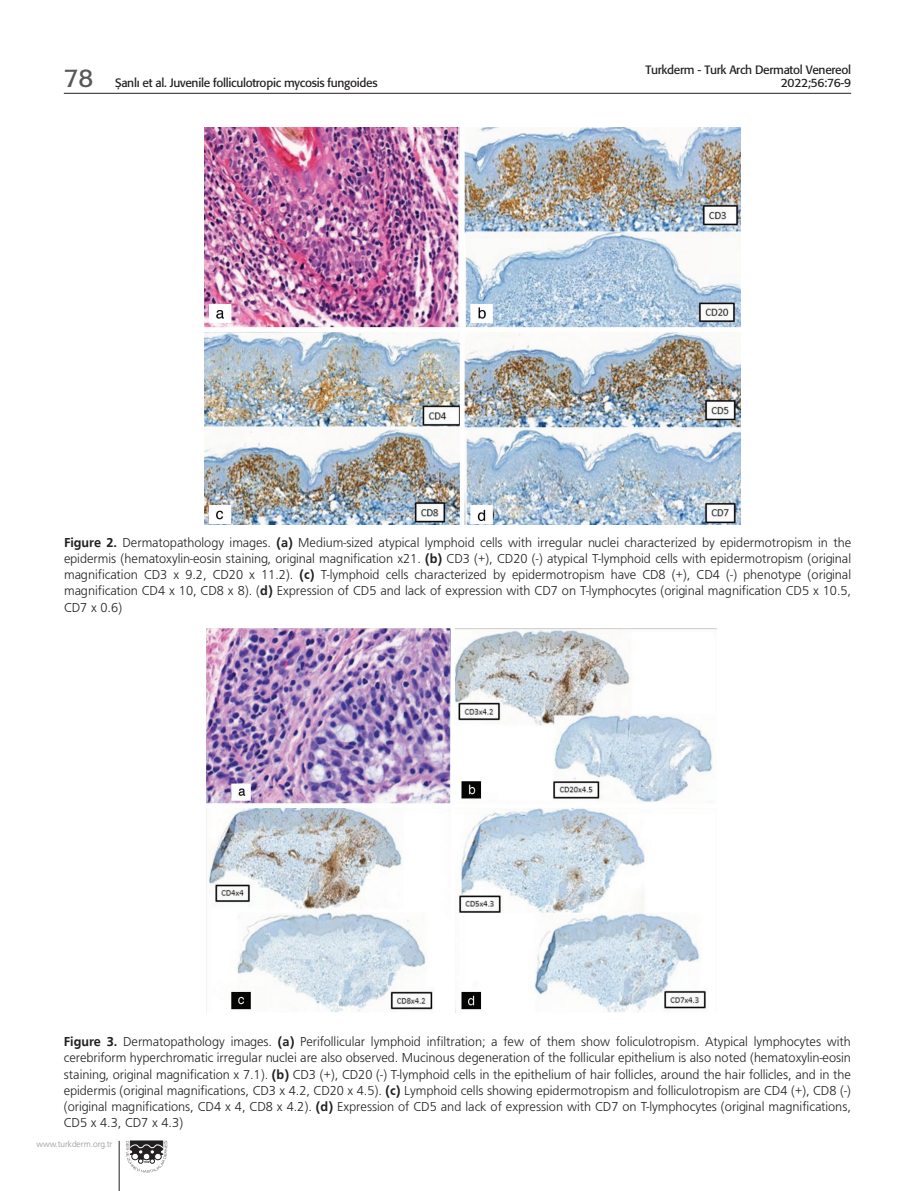
<style>
.page{position:relative;width:915px;height:1191px;background:#fff}
.page>*{position:absolute;margin:0;border:0;box-sizing:border-box;transform-origin:0 0}
.RESIM-ALTI{font:13.5px/16.2px "Frugal Normal Tr";color:#231f20;text-align:justify}
.t1{font:12px/12.8px "Formata Tr";letter-spacing:-.025em;color:#231f20;text-align:right}
.t2{font:9px "Frugal Normal Tr";letter-spacing:-.01em;color:#939598}
.s1{font-size:25.5px;color:#57585a}
.s2{font-family:"Frugal Bold Tr"}
</style>
<div class="page">
<hr style="left:119px;top:1140px;width:1px;height:51px;background:#231f20">
<hr style="left:64px;top:93px;width:786px;height:1px;background:#231f20">
<svg style="left:126px;top:1140px;width:41px;height:32px"></svg>
<img style="left:204px;top:128px;width:536px;height:396px">
<img style="left:206px;top:628px;width:510px;height:384px">
<p class="t1" style="left:64px;top:76px;width:315px"><span class="s1">78</span> Şanlı et al. Juvenile folliculotropic mycosis fungoides</p>
<p class="t1" style="left:645px;top:63px;width:207px">Turkderm - Turk Arch Dermatol Venereol<br>2022;56:76-9</p>
<p class="RESIM-ALTI" style="left:64px;top:534px;width:788px"><span class="s2">Figure 2.</span> Dermatopathology images. <span class="s2">(a)</span> Medium-sized atypical lymphoid cells with irregular nuclei characterized by epidermotropism in the epidermis (hematoxylin-eosin staining, original magnification x21. <span class="s2">(b)</span> CD3 (+), CD20 (-) atypical T-lymphoid cells with epidermotropism (original magnification CD3 x 9.2, CD20 x 11.2). <span class="s2">(c)</span> T-lymphoid cells characterized by epidermotropism have CD8 (+), CD4 (-) phenotype (original magnification CD4 x 10, CD8 x 8). (<span class="s2">d)</span> Expression of CD5 and lack of expression with CD7 on T-lymphocytes (original magnification CD5 x 10.5, CD7 x 0.6)</p>
<p class="RESIM-ALTI" style="left:64px;top:1033px;width:788px"><span class="s2">Figure 3.</span> Dermatopathology images. <span class="s2">(a)</span> Perifollicular lymphoid infiltration; a few of them show foliculotropism. Atypical lymphocytes with cerebriform hyperchromatic irregular nuclei are also observed. Mucinous degeneration of the follicular epithelium is also noted (hematoxylin-eosin staining, original magnification x 7.1). <span class="s2">(b)</span> CD3 (+), CD20 (-) T-lymphoid cells in the epithelium of hair follicles, around the hair follicles, and in the epidermis (original magnifications, CD3 x 4.2, CD20 x 4.5). <span class="s2">(c)</span> Lymphoid cells showing epidermotropism and folliculotropism are CD4 (+), CD8 (-) (original magnifications, CD4 x 4, CD8 x 4.2). <span class="s2">(d)</span> Expression of CD5 and lack of expression with CD7 on T-lymphocytes (original magnifications, CD5 x 4.3, CD7 x 4.3)</p>
<p class="t2" style="left:37px;top:1139px;width:77px">www.turkderm.org.tr</p>
</div>
